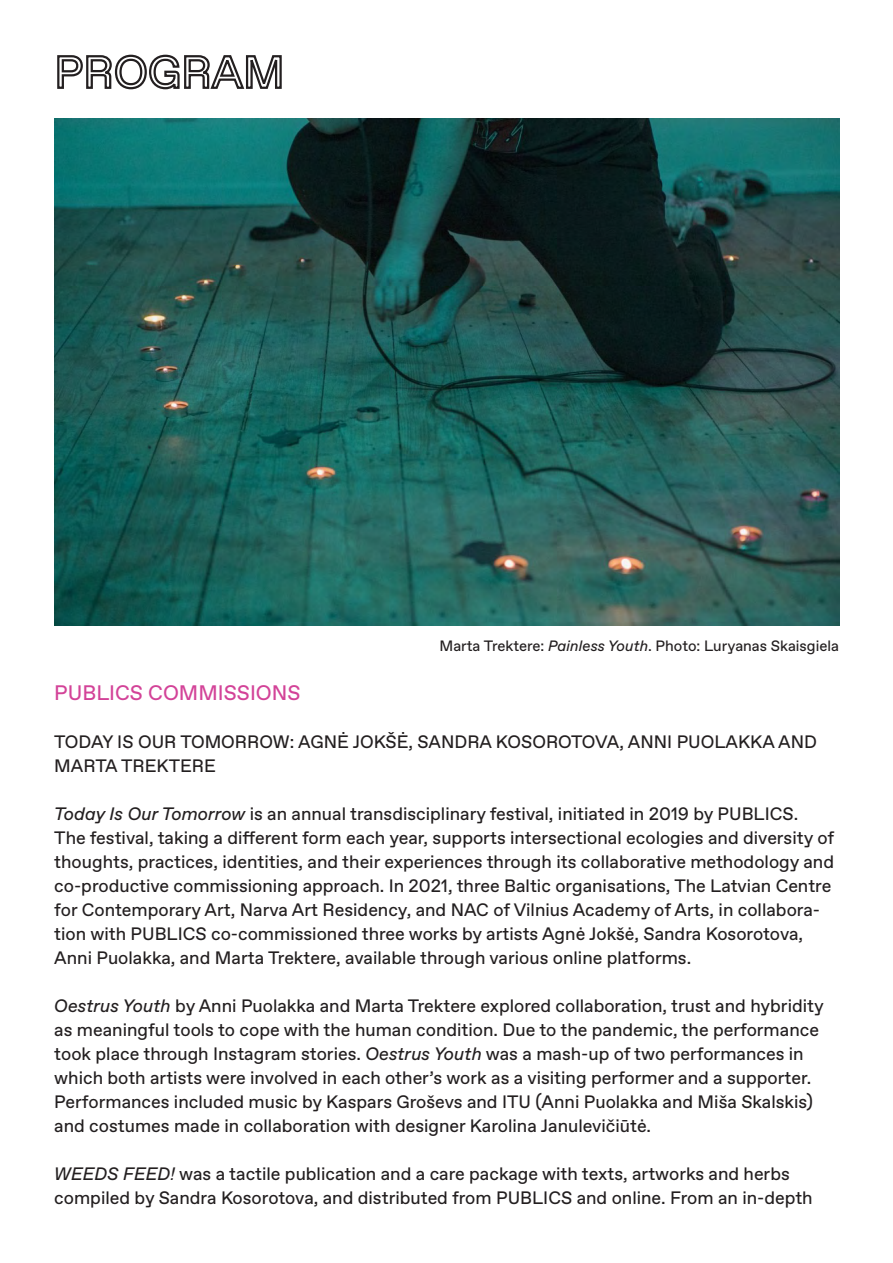
<style>
.page{position:relative;width:893px;height:1263px;background:#fff}
.page>*{position:absolute;margin:0;border:0;box-sizing:border-box;transform-origin:0 0}
.t1{font:21px "Favorit";color:#d34398}
.t2{font:18px/24px "Favorit";color:#231f20}
.t3{font:15px "Favorit";color:#231f20}
.s1{font-style:italic}
</style>
<div class="page">
<svg style="left:57px;top:54px;width:225px;height:36px"></svg>
<img style="left:55px;top:119px;width:784px;height:506px">
<p class="t3" style="left:439px;top:636px;width:401px">Marta Trektere: <span class="s1">Painless Youth</span>. Photo: Luryanas Skaisgiela</p>
<p class="t1" style="left:54px;top:679px;width:248px">PUBLICS COMMISSIONS</p>
<p class="t2" style="left:54px;top:729px;width:764px">TODAY IS OUR TOMORROW: AGNĖ JOKŠĖ, SANDRA KOSOROTOVA, ANNI PUOLAKKA AND<br>MARTA TREKTERE</p>
<p class="t2" style="left:54px;top:801px;width:781px"><span class="s1">Today Is Our Tomorrow</span> is an annual transdisciplinary festival, initiated in 2019 by PUBLICS.<br>The festival, taking a different form each year, supports intersectional ecologies and diversity of thoughts, practices, identities, and their experiences through its collaborative methodology and co-productive commissioning approach. In 2021, three Baltic organisations, The Latvian Centre for Contemporary Art, Narva Art Residency, and NAC of Vilnius Academy of Arts, in collabora&shy;tion with PUBLICS co-commissioned three works by artists Agnė Jokšė, Sandra Kosorotova, Anni Puolakka, and Marta Trektere, available through various online platforms.</p>
<p class="t2" style="left:54px;top:993px;width:771px"><span class="s1">Oestrus Youth</span> by Anni Puolakka and Marta Trektere explored collaboration, trust and hybridity as meaningful tools to cope with the human condition. Due to the pandemic, the performance took place through Instagram stories. <span class="s1">Oestrus Youth</span> was a mash-up of two performances in which both artists were involved in each other’s work as a visiting performer and a supporter.<br>Performances included music by Kaspars Groševs and ITU (Anni Puolakka and Miša Skalskis) and costumes made in collaboration with designer Karolina Janulevičiūtė.</p>
<p class="t2" style="left:54px;top:1161px;width:760px"><span class="s1">WEEDS FEED!</span> was a tactile publication and a care package with texts, artworks and herbs compiled by Sandra Kosorotova, and distributed from PUBLICS and online. From an in-depth</p>
</div>
